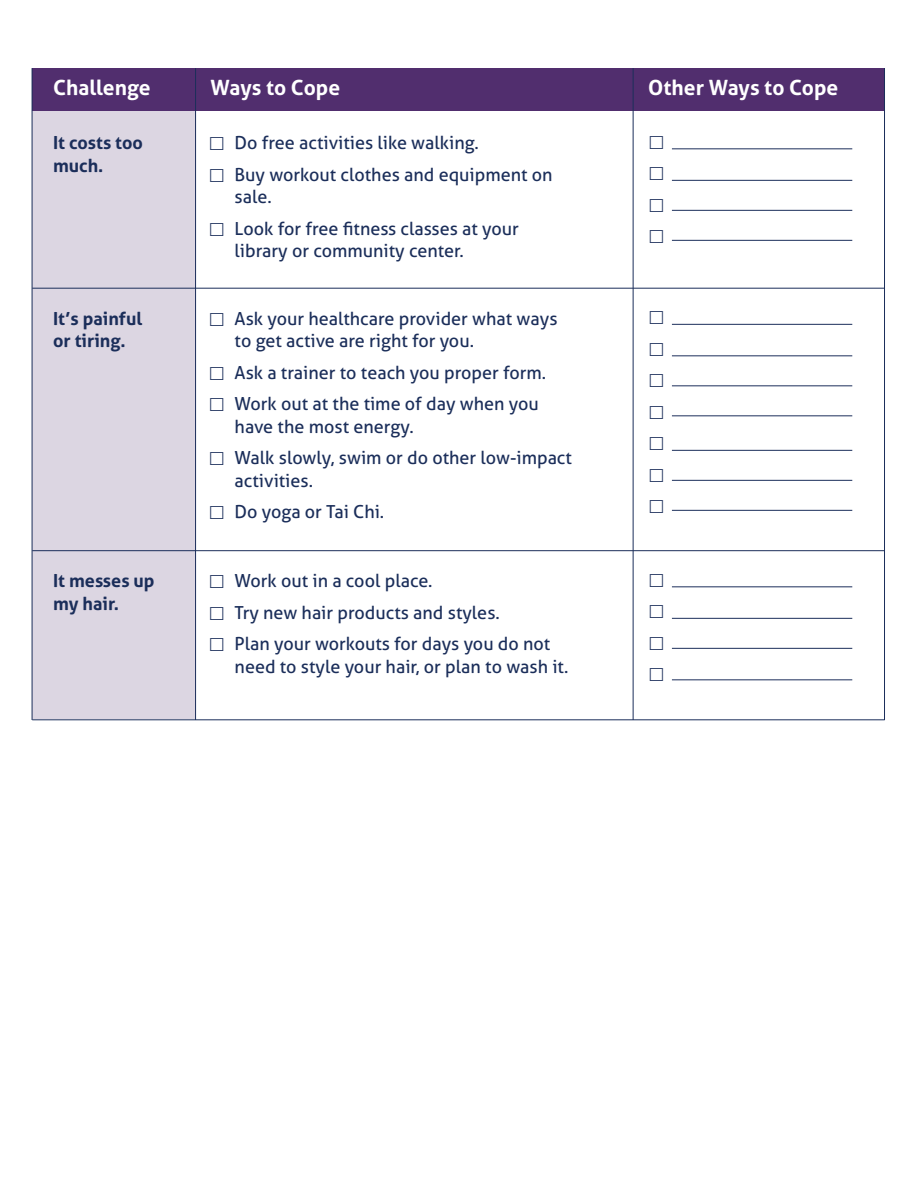
<style>
.page{position:relative;width:918px;height:1188px;background:#fff}
.page>*{position:absolute;margin:0;border:0;box-sizing:border-box;transform-origin:0 0}
.t1{font:700 21px "Aller";color:#fff}
.t2{font:18px/22.5px "Aller";color:#1b2e5a}
.t3{font:700 18px/22.5px "Aller";color:#1b2e5a}
</style>
<div class="page">
<div style="left:32px;top:94px;width:164px;height:625px;background:#dcd6e2"></div>
<div style="left:32px;top:68px;width:852px;height:43px;background:#512e6e"></div>
<hr style="left:32px;top:68px;width:1px;height:652px;background:#1b2e5a">
<hr style="left:633px;top:68px;width:1px;height:652px;background:#1b2e5a">
<hr style="left:884px;top:68px;width:1px;height:652px;background:#1b2e5a">
<hr style="left:195px;top:68px;width:1px;height:652px;background:#1b2e5a">
<hr style="left:32px;top:720px;width:853px;height:1px;background:#1b2e5a">
<hr style="left:32px;top:288px;width:853px;height:1px;background:#1b2e5a">
<hr style="left:672px;top:148px;width:180px;height:1px;background:#1b2e5a">
<hr style="left:672px;top:180px;width:180px;height:1px;background:#1b2e5a">
<hr style="left:672px;top:210px;width:180px;height:1px;background:#1b2e5a">
<hr style="left:672px;top:240px;width:180px;height:1px;background:#1b2e5a">
<hr style="left:672px;top:324px;width:180px;height:1px;background:#1b2e5a">
<hr style="left:672px;top:355px;width:180px;height:1px;background:#1b2e5a">
<hr style="left:672px;top:385px;width:180px;height:1px;background:#1b2e5a">
<hr style="left:672px;top:415px;width:180px;height:1px;background:#1b2e5a">
<hr style="left:672px;top:450px;width:180px;height:1px;background:#1b2e5a">
<hr style="left:672px;top:480px;width:180px;height:1px;background:#1b2e5a">
<hr style="left:672px;top:510px;width:180px;height:1px;background:#1b2e5a">
<hr style="left:32px;top:550px;width:853px;height:1px;background:#1b2e5a">
<hr style="left:672px;top:586px;width:180px;height:1px;background:#1b2e5a">
<hr style="left:672px;top:618px;width:180px;height:1px;background:#1b2e5a">
<hr style="left:672px;top:648px;width:180px;height:1px;background:#1b2e5a">
<hr style="left:672px;top:679px;width:180px;height:1px;background:#1b2e5a">
<p class="t1" style="left:53px;top:74px;width:99px">Challenge</p>
<p class="t1" style="left:211px;top:75px;width:131px">Ways to Cope</p>
<p class="t1" style="left:648px;top:74px;width:192px">Other Ways to Cope</p>
<p class="t2" style="left:235px;top:132px;width:246px">Do free activities like walking.</p>
<p class="t2" style="left:235px;top:163px;width:320px">Buy workout clothes and equipment on sale.</p>
<p class="t2" style="left:235px;top:217px;width:286px">Look for free fitness classes at your library or community center.</p>
<p class="t3" style="left:53px;top:132px;width:91px">It costs too much.</p>
<p class="t3" style="left:53px;top:307px;width:91px">It’s painful</p>
<p class="t3" style="left:53px;top:330px;width:74px">or tiring.</p>
<p class="t3" style="left:53px;top:570px;width:103px">It messes up my hair.</p>
<p class="t2" style="left:235px;top:307px;width:324px">Ask your healthcare provider what ways to get active are right for you.</p>
<p class="t2" style="left:235px;top:361px;width:313px">Ask a trainer to teach you proper form.</p>
<p class="t2" style="left:235px;top:393px;width:306px">Work out at the time of day when you have the most energy.</p>
<p class="t2" style="left:235px;top:447px;width:339px">Walk slowly, swim or do other low-impact activities.</p>
<p class="t2" style="left:235px;top:501px;width:151px">Do yoga or Tai Chi.</p>
<p class="t2" style="left:235px;top:570px;width:199px">Work out in a cool place.</p>
<p class="t2" style="left:235px;top:601px;width:267px">Try new hair products and styles.</p>
<p class="t2" style="left:235px;top:633px;width:335px">Plan your workouts for days you do not need to style your hair, or plan to wash it.</p>
</div>
